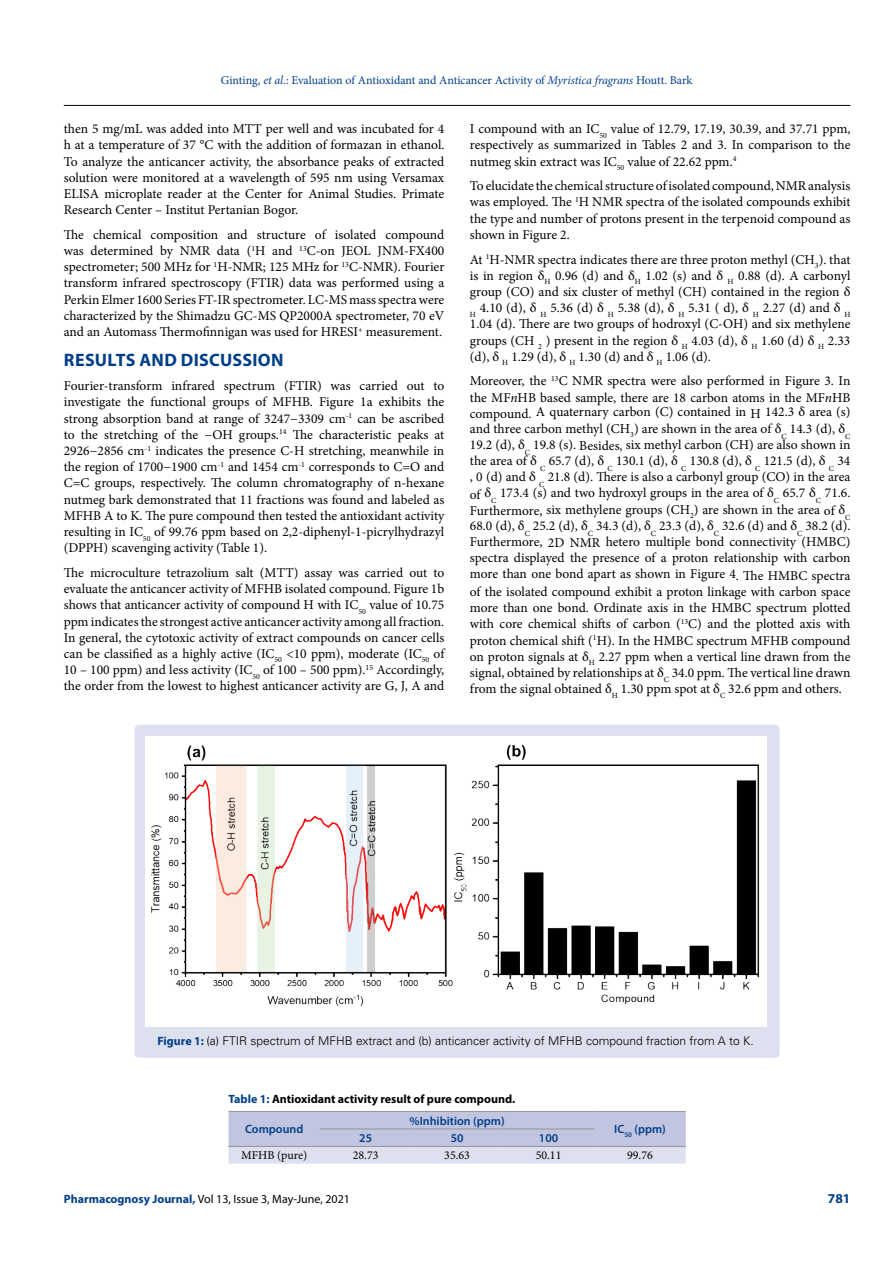
<style>
.page{position:relative;width:893px;height:1263px;background:#fff}
.page>*{position:absolute;margin:0;border:0;box-sizing:border-box;transform-origin:0 0}
.t1{font:700 18px "Myriad Pro";letter-spacing:.02em;color:#003e88}
.t2{font:13.5px/16.2px "Minion Pro";color:#000;text-align:justify}
.t3{font:700 13.5px "Myriad Pro";color:#003e88}
.t4{font:300 12px "Univers LT Std";color:#000}
.t5{font:12px "Minion Pro";letter-spacing:-.005em;color:#003e88}
.t6{font:12px "Myriad Pro";color:#000}
.t7{font:700 12px "Myriad Pro";color:#000}
.t8{font:600 12px "Myriad Pro";color:#003e88}
.t9{font:12px "Minion Pro";color:#000}
.s1{font-style:italic}
.s2{font-family:"Myriad Pro";font-weight:700;color:#003e88}
.s3{color:#003e88}
.s4{font-weight:700;color:#003e88}
</style>
<div class="page">
<hr style="left:64px;top:105px;width:786px;height:1px;background:#000">
<div style="left:135px;top:725px;width:645px;height:333px;background:#dde0ef;border-radius:4px"></div>
<img style="left:145px;top:736px;width:622px;height:291px">
<svg style="left:228px;top:1112px;width:458px;height:52px;background:#cacee4"></svg>
<hr style="left:320px;top:1128px;width:91px;height:1px;background:#939598">
<hr style="left:411px;top:1128px;width:92px;height:1px;background:#939598">
<hr style="left:503px;top:1128px;width:91px;height:1px;background:#939598">
<hr style="left:228px;top:1111px;width:92px;height:1px;background:#939598">
<hr style="left:320px;top:1111px;width:91px;height:1px;background:#939598">
<hr style="left:411px;top:1111px;width:92px;height:1px;background:#939598">
<hr style="left:503px;top:1111px;width:91px;height:1px;background:#939598">
<hr style="left:594px;top:1111px;width:92px;height:1px;background:#939598">
<hr style="left:228px;top:1146px;width:92px;height:1px;background:#939598">
<hr style="left:320px;top:1146px;width:91px;height:1px;background:#939598">
<hr style="left:411px;top:1146px;width:92px;height:1px;background:#939598">
<hr style="left:503px;top:1146px;width:91px;height:1px;background:#939598">
<hr style="left:594px;top:1146px;width:92px;height:1px;background:#939598">
<p class="t5" style="left:221px;top:72px;width:473px">Ginting, <span class="s1">et al</span>.: Evaluation of Antioxidant and Anticancer Activity of <span class="s1">Myristica fragrans</span> Houtt. Bark</p>
<p class="t2" style="left:64px;top:121px;width:382px">then 5 mg/mL was added into MTT per well and was incubated for 4 h at a temperature of 37 °C with the addition of formazan in ethanol.<br>To analyze the anticancer activity, the absorbance peaks of extracted solution were monitored at a wavelength of 595 nm using Versamax ELISA microplate reader at the Center for Animal Studies. Primate Research Center – Institut Pertanian Bogor.</p>
<p class="t2" style="left:64px;top:226px;width:382px">The chemical composition and structure of isolated compound was determined by NMR data (<sup>1</sup>H and <sup>13</sup>C-on JEOL JNM-FX400 spectrometer; 500 MHz for <sup>1</sup>H-NMR; 125 MHz for <sup>13</sup>C-NMR). Fourier transform infrared spectroscopy (FTIR) data was performed using a Perkin Elmer 1600 Series FT-IR spectrometer. LC-MS mass spectra were characterized by the Shimadzu GC-MS QP2000A spectrometer, 70 eV and an Automass Thermofinnigan was used for HRESI<sup>+</sup> measurement.</p>
<h1 class="t1" style="left:64px;top:348px;width:221px">RESULTS AND DISCUSSION</h1>
<p class="t2" style="left:64px;top:378px;width:382px">Fourier-transform infrared spectrum (FTIR) was carried out to investigate the functional groups of MFHB. Figure 1a exhibits the strong absorption band at range of 3247−3309 cm<sup>-1</sup> can be ascribed to the stretching of the −OH groups.<sup>14</sup> The characteristic peaks at 2926−2856 cm<sup>-1</sup> indicates the presence C-H stretching, meanwhile in the region of 1700−1900 cm<sup>-1</sup> and 1454 cm<sup>-1</sup> corresponds to C=O and C=C groups, respectively. The column chromatography of n-hexane nutmeg bark demonstrated that 11 fractions was found and labeled as MFHB A to K. The pure compound then tested the antioxidant activity resulting in IC<sub>50</sub> of 99.76 ppm based on 2,2-diphenyl-1-picrylhydrazyl (DPPH) scavenging activity (Table 1).</p>
<p class="t2" style="left:64px;top:565px;width:382px">The microculture tetrazolium salt (MTT) assay was carried out to evaluate the anticancer activity of MFHB isolated compound. Figure 1b shows that anticancer activity of compound H with IC<sub>50</sub> value of 10.75 ppm indicates the strongest active anticancer activity among all fraction.<br>In general, the cytotoxic activity of extract compounds on cancer cells can be classified as a highly active (IC<sub>50</sub> &lt;10 ppm), moderate (IC<sub>50</sub> of 10 – 100 ppm) and less activity (IC<sub>50</sub> of 100 – 500 ppm).<sup>15</sup> Accordingly, the order from the lowest to highest anticancer activity are G, J, A and</p>
<p class="t2" style="left:470px;top:121px;width:382px">I compound with an IC<sub>50</sub> value of 12.79, 17.19, 30.39, and 37.71 ppm, respectively as summarized in Tables 2 and 3. In comparison to the nutmeg skin extract was IC<sub>50</sub> value of 22.62 ppm.<sup>4</sup></p>
<p class="t2" style="left:470px;top:178px;width:382px">To elucidate the chemical structure of isolated compound, NMR analysis was employed. The <sup>1</sup>H NMR spectra of the isolated compounds exhibit the type and number of protons present in the terpenoid compound as shown in Figure 2.</p>
<p class="t2" style="left:470px;top:251px;width:382px">At <sup>1</sup>H-NMR spectra indicates there are three proton methyl (CH<sub>3</sub>). that is in region δ<sub>H</sub> 0.96 (d) and δ<sub>H</sub> 1.02 (s) and δ <sub>H</sub> 0.88 (d). A carbonyl group (CO) and six cluster of methyl (CH) contained in the region δ <sub>H</sub> 4.10 (d), δ <sub>H</sub> 5.36 (d) δ <sub>H</sub> 5.38 (d), δ <sub>H</sub> 5.31 ( d), δ <sub>H</sub> 2.27 (d) and δ <sub>H </sub>1.04 (d). There are two groups of hodroxyl (C-OH) and six methylene groups (CH <sub>2</sub> ) present in the region δ <sub>H</sub> 4.03 (d), δ <sub>H</sub> 1.60 (d) δ <sub>H</sub> 2.33 (d), δ <sub>H</sub> 1.29 (d), δ <sub>H</sub> 1.30 (d) and δ <sub>H</sub> 1.06 (d).</p>
<p class="t2" style="left:470px;top:373px;width:382px">Moreover, the <sup>13</sup>C NMR spectra were also performed in Figure 3. In the MF<span class="s1">n</span>HB based sample, there are 18 carbon atoms in the MF<span class="s1">n</span>HB</p>
<p class="t2" style="left:470px;top:404px;width:382px">compound. A quaternary carbon (C) contained in H 142.3 δ area (s) and three carbon methyl (CH<sub>3</sub>) are shown in the area of δ<sub>C</sub> 14.3 (d), δ<sub>C </sub>19.2 (d), δ<sub>C</sub> 19.8 (s). Besides, six methyl carbon (CH) are also shown in the area of δ <sub>C</sub> 65.7 (d), δ <sub>C</sub> 130.1 (d), δ <sub>C</sub> 130.8 (d), δ <sub>C</sub> 121.5 (d), δ <sub>C</sub> 34 , 0 (d) and δ <sub>C</sub> 21.8 (d). There is also a carbonyl group (CO) in the area of δ<sub>C</sub> 173.4 (s) and two hydroxyl groups in the area of δ<sub>C</sub> 65.7 δ<sub>C</sub> 71.6.<br>Furthermore, six methylene groups (CH<sub>2</sub>) are shown in the area of δ<sub>C </sub>68.0 (d), δ<sub>C</sub> 25.2 (d), δ<sub>C</sub> 34.3 (d), δ<sub>C</sub> 23.3 (d), δ<sub>C</sub> 32.6 (d) and δ<sub>C</sub> 38.2 (d).<br>Furthermore, 2D NMR hetero multiple bond connectivity (HMBC) spectra displayed the presence of a proton relationship with carbon more than one bond apart as shown in Figure 4. The HMBC spectra</p>
<p class="t2" style="left:470px;top:584px;width:382px">of the isolated compound exhibit a proton linkage with carbon space more than one bond. Ordinate axis in the HMBC spectrum plotted with core chemical shifts of carbon (<sup>13</sup>C) and the plotted axis with proton chemical shift (<sup>1</sup>H). In the HMBC spectrum MFHB compound on proton signals at δ<sub>H</sub> 2.27 ppm when a vertical line drawn from the signal, obtained by relationships at δ<sub>C</sub> 34.0 ppm. The vertical line drawn from the signal obtained δ<sub>H</sub> 1.30 ppm spot at δ<sub>C</sub> 32.6 ppm and others.</p>
<p class="t4" style="left:158px;top:1033px;width:598px"><span class="s2">Figure 1:</span> (a) FTIR spectrum of MFHB extract and (b) anticancer activity of MFHB compound fraction from A to K.</p>
<p class="t7" style="left:228px;top:1091px;width:288px"><span class="s3">Table 1:</span> Antioxidant activity result of pure compound.</p>
<p class="t8" style="left:245px;top:1122px;width:60px">Compound</p>
<p class="t8" style="left:410px;top:1113px;width:97px">%Inhibition (ppm)</p>
<p class="t8" style="left:359px;top:1130px;width:14px">25</p>
<p class="t8" style="left:451px;top:1130px;width:14px">50</p>
<p class="t8" style="left:539px;top:1130px;width:21px">100</p>
<p class="t8" style="left:614px;top:1122px;width:53px">IC<sub>50</sub> (ppm)</p>
<p class="t9" style="left:241px;top:1147px;width:68px">MFHB (pure)</p>
<p class="t9" style="left:353px;top:1147px;width:27px">28.73</p>
<p class="t9" style="left:444px;top:1147px;width:27px">35.63</p>
<p class="t9" style="left:536px;top:1147px;width:27px">50.11</p>
<p class="t9" style="left:627px;top:1147px;width:27px">99.76</p>
<p class="t6" style="left:64px;top:1191px;width:288px"><span class="s4">Pharmacognosy Journal,</span> Vol 13, Issue 3, May-June, 2021</p>
<p class="t3" style="left:828px;top:1189px;width:24px">781</p>
</div>
